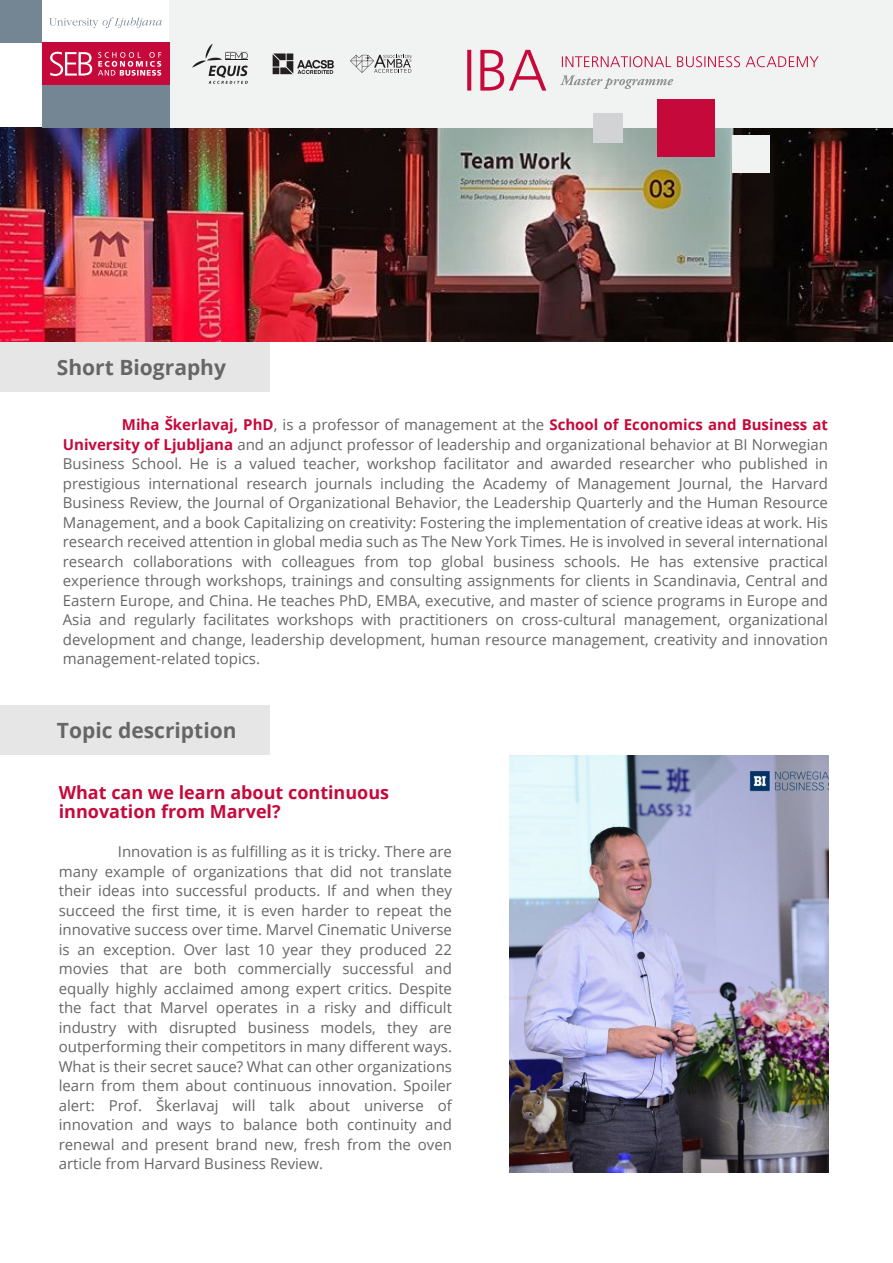
<style>
.page{position:relative;width:893px;height:1263px;background:#fff}
.page>*{position:absolute;margin:0;border:0;box-sizing:border-box;transform-origin:0 0}
.t1{font:700 21px "Open Sans";color:#666}
.t2{font:700 18px/19.5px "Open Sans";color:#c6093b}
.t3{font:15px/19.5px "Open Sans";color:#666;text-align:justify}
.s1{font-weight:700;color:#c6093b}
</style>
<div class="page">
<img style="left:0;top:128px;width:893px;height:214px">
<div style="left:0;top:705px;width:269px;height:49px;background:#e6e6e6"></div>
<div style="left:169px;top:0;width:724px;height:128px;background:#f1f2f2"></div>
<svg style="left:467px;top:50px;width:79px;height:41px"></svg>
<svg style="left:562px;top:56px;width:257px;height:11px"></svg>
<svg style="left:560px;top:75px;width:113px;height:14px"></svg>
<svg style="left:192px;top:44px;width:56px;height:40px"></svg>
<svg style="left:273px;top:53px;width:61px;height:21px"></svg>
<svg style="left:350px;top:55px;width:61px;height:18px"></svg>
<div style="left:657px;top:99px;width:58px;height:58px;background:#c6093b"></div>
<div style="left:733px;top:136px;width:37px;height:37px;background:#f1f2f2"></div>
<div style="left:593px;top:113px;width:30px;height:29px;background:#d1d3d4"></div>
<div style="left:0;top:0;width:42px;height:43px;background:#748593"></div>
<div style="left:42px;top:85px;width:127px;height:43px;background:#748593"></div>
<div style="left:42px;top:43px;width:127px;height:42px;background:#c6093b"></div>
<svg style="left:49px;top:17px;width:113px;height:11px"></svg>
<svg style="left:50px;top:52px;width:111px;height:24px"></svg>
<div style="left:0;top:342px;width:269px;height:49px;background:#e6e6e6"></div>
<img style="left:509px;top:755px;width:319px;height:417px">
<h1 class="t1" style="left:57px;top:352px;width:171px">Short Biography</h1>
<p class="t3" style="left:63px;top:415px;width:767px;text-indent:59px"><span class="s1">Miha Škerlavaj, PhD</span>, is a professor of management at the <span class="s1">School of Economics and Business at University of Ljubljana</span> and an adjunct professor of leadership and organizational behavior at BI Norwegian Business School. He is a valued teacher, workshop facilitator and awarded researcher who published in prestigious international research journals including the Academy of Management Journal, the Harvard Business Review, the Journal of Organizational Behavior, the Leadership Quarterly and the Human Resource Management, and a book Capitalizing on creativity: Fostering the implementation of creative ideas at work. His research received attention in global media such as The New York Times. He is involved in several international research collaborations with colleagues from top global business schools. He has extensive practical experience through workshops, trainings and consulting assignments for clients in Scandinavia, Central and Eastern Europe, and China. He teaches PhD, EMBA, executive, and master of science programs in Europe and Asia and regularly facilitates workshops with practitioners on cross-cultural management, organizational development and change, leadership development, human resource management, creativity and innovation management-related topics.</p>
<h1 class="t1" style="left:57px;top:715px;width:181px">Topic description</h1>
<p class="t2" style="left:59px;top:782px;width:332px">What can we learn about continuous innovation from Marvel?</p>
<p class="t3" style="left:59px;top:842px;width:395px;text-indent:59px">Innovation is as fulfilling as it is tricky. There are many example of organizations that did not translate their ideas into successful products. If and when they succeed the first time, it is even harder to repeat the innovative success over time. Marvel Cinematic Universe is an exception. Over last 10 year they produced 22 movies that are both commercially successful and equally highly acclaimed among expert critics. Despite the fact that Marvel operates in a risky and difficult industry with disrupted business models, they are outperforming their competitors in many different ways.<br>What is their secret sauce? What can other organizations learn from them about continuous innovation. Spoiler alert: Prof. Škerlavaj will talk about universe of innovation and ways to balance both continuity and renewal and present brand new, fresh from the oven article from Harvard Business Review.</p>
</div>
